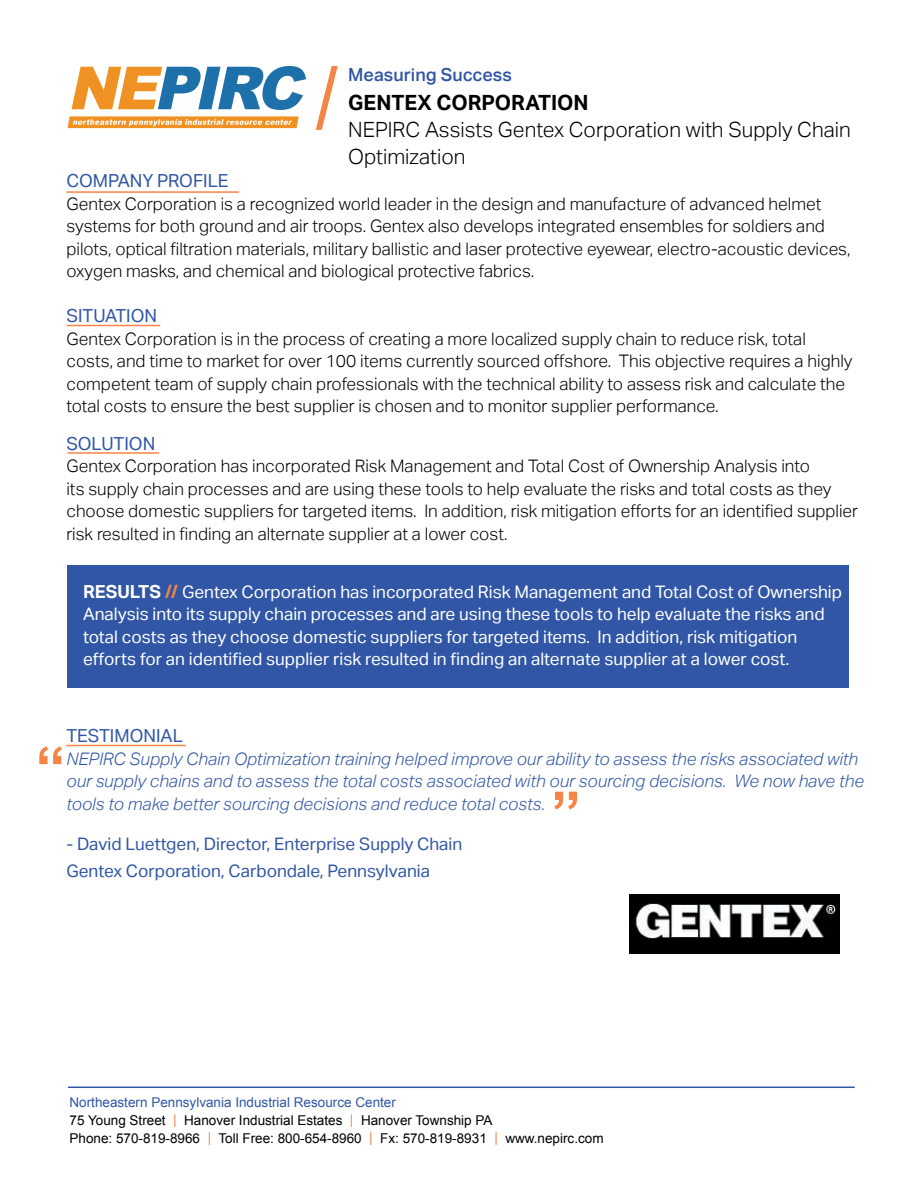
<style>
.page{position:relative;width:918px;height:1188px;background:#fff}
.page>*{position:absolute;margin:0;border:0;box-sizing:border-box;transform-origin:0 0}
.t1{font:700 60px "Arial";color:#f58546}
.t2{font:300 21px/27px "Aktiv Grotesk";color:#000101}
.t3{font:700 21px "Aktiv Grotesk";color:#000101}
.t4{font:18px "Aktiv Grotesk";color:#3056a5}
.t5{font:500 18px "Aktiv Grotesk";color:#3056a5}
.t6{font:300 17.25px/22.5px "Aktiv Grotesk";color:#000}
.t7{font:17.25px/22.5px "Aktiv Grotesk";color:#fff}
.t8{font:italic 300 17.25px/22.5px "Aktiv Grotesk";color:#3056a5}
.t9{font:17.25px/27px "Aktiv Grotesk";color:#3056a5}
.t10{font:13.5px/18px "Arial";color:#000}
.s1{font-weight:700;font-size:18px}
.s2{font-weight:700;font-size:18px;color:#f58546}
.s3{color:#3056a5}
.s4{color:#f58546}
</style>
<div class="page">
<svg style="left:68px;top:66px;width:270px;height:64px"></svg>
<hr style="left:66px;top:191px;width:173px;height:2px;background:#f58546">
<hr style="left:67px;top:325px;width:93px;height:1px;background:#f58546">
<hr style="left:68px;top:452px;width:91px;height:2px;background:#f58546">
<hr style="left:66px;top:745px;width:120px;height:1px;background:#f58546">
<hr style="left:68px;top:1087px;width:787px;height:1px;background:#3056a5">
<div style="left:630px;top:895px;width:210px;height:59px;background:#000"></div>
<img style="left:636px;top:903px;width:200px;height:36px">
<div style="left:67px;top:566px;width:782px;height:122px;background:#3056a5"></div>
<p class="t5" style="left:348px;top:64px;width:165px">Measuring Success</p>
<p class="t3" style="left:348px;top:89px;width:242px">GENTEX CORPORATION</p>
<p class="t2" style="left:348px;top:116px;width:504px">NEPIRC Assists Gentex Corporation with Supply Chain<br>Optimization</p>
<p class="t4" style="left:66px;top:170px;width:164px">COMPANY PROFILE</p>
<p class="t6" style="left:66px;top:193px;width:786px">Gentex Corporation is a recognized world leader in the design and manufacture of advanced helmet systems for both ground and air troops. Gentex also develops integrated ensembles for soldiers and pilots, optical filtration materials, military ballistic and laser protective eyewear, electro-acoustic devices, oxygen masks, and chemical and biological protective fabrics.</p>
<p class="t4" style="left:66px;top:305px;width:92px">SITUATION</p>
<p class="t6" style="left:66px;top:328px;width:787px">Gentex Corporation is in the process of creating a more localized supply chain to reduce risk, total costs, and time to market for over 100 items currently sourced offshore. This objective requires a highly competent team of supply chain professionals with the technical ability to assess risk and calculate the total costs to ensure the best supplier is chosen and to monitor supplier performance.</p>
<p class="t4" style="left:66px;top:433px;width:90px">SOLUTION</p>
<p class="t6" style="left:66px;top:455px;width:793px">Gentex Corporation has incorporated Risk Management and Total Cost of Ownership Analysis into<br>its supply chain processes and are using these tools to help evaluate the risks and total costs as they choose domestic suppliers for targeted items. In addition, risk mitigation efforts for an identified supplier risk resulted in finding an alternate supplier at a lower cost.</p>
<p class="t7" style="left:83px;top:580px;width:760px"><span class="s1">RESULTS</span> <span class="s2">//</span> Gentex Corporation has incorporated Risk Management and Total Cost of Ownership Analysis into its supply chain processes and are using these tools to help evaluate the risks and total costs as they choose domestic suppliers for targeted items. In addition, risk mitigation efforts for an identified supplier risk resulted in finding an alternate supplier at a lower cost.</p>
<p class="t4" style="left:66px;top:725px;width:118px">TESTIMONIAL</p>
<p class="t8" style="left:66px;top:748px;width:799px">NEPIRC Supply Chain Optimization training helped improve our ability to assess the risks associated with our supply chains and to assess the total costs associated with our sourcing decisions. We now have the tools to make better sourcing decisions and reduce total costs.</p>
<p class="t9" style="left:66px;top:831px;width:397px">- David Luettgen, Director, Enterprise Supply Chain<br>Gentex Corporation, Carbondale, Pennsylvania</p>
<h1 class="t1" style="left:35px;top:726px;width:31px">“</h1>
<h1 class="t1" style="left:551px;top:771px;width:31px">”</h1>
<p class="t10" style="left:70px;top:1093px;width:536px"><span class="s3">Northeastern Pennsylvania Industrial Resource Center<br></span>75 Young Street <span class="s4">|</span> Hanover Industrial Estates <span class="s4">|</span> Hanover Township PA<br>Phone: 570-819-8966 <span class="s4">|</span> Toll Free: 800-654-8960 <span class="s4">|</span> Fx: 570-819-8931 <span class="s4">|</span> www.nepirc.com</p>
</div>
